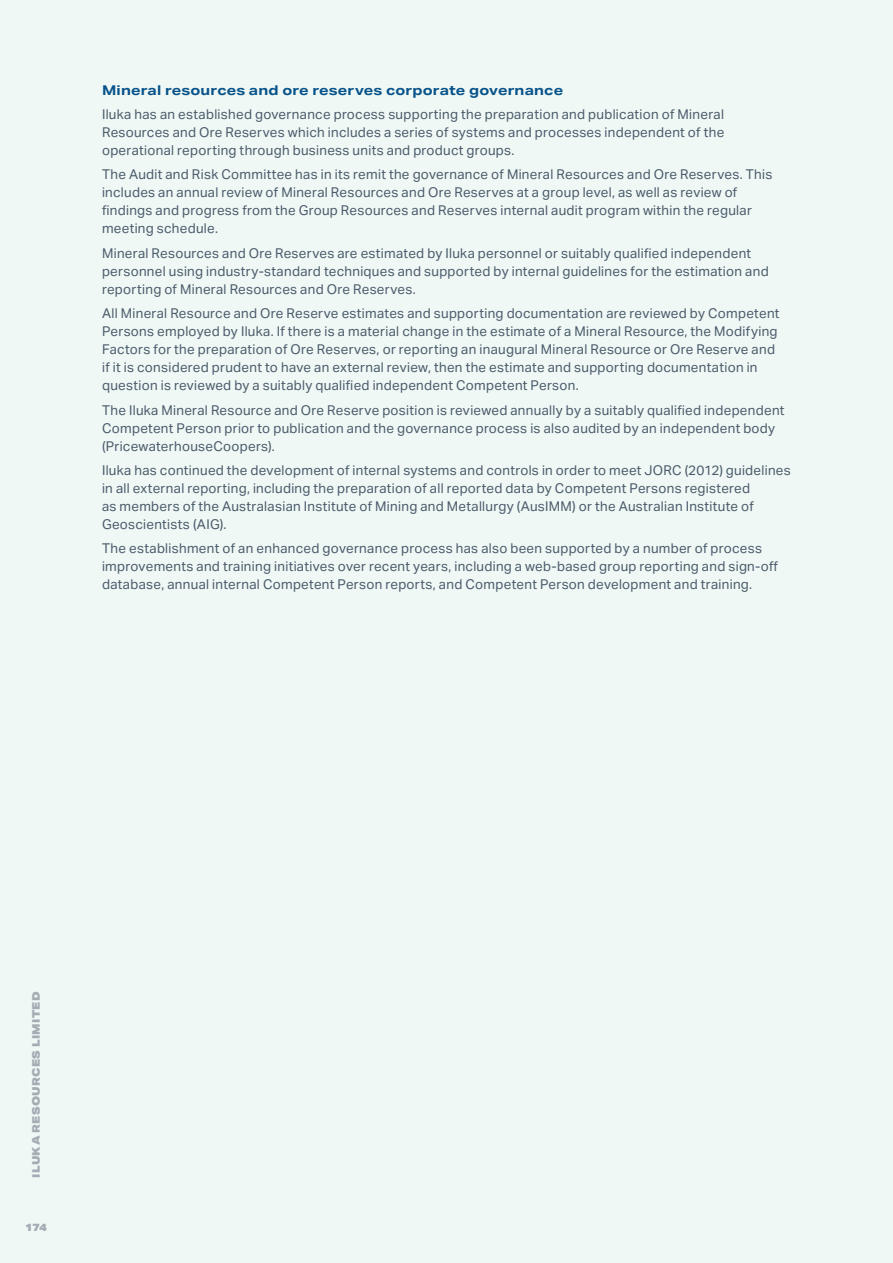
<style>
.page{position:relative;width:893px;height:1263px;background:#eff8f5}
.page>*{position:absolute;margin:0;border:0;box-sizing:border-box;transform-origin:0 0}
.B5_-_9pt_copy{font:13.5px/18px "Aktiv Grotesk";letter-spacing:.02em;color:#4b5b6b}
.AC4{font:700 13.5px "Aktiv Grotesk Ex";letter-spacing:.015em;color:#07538a}
.t1{font:900 10.5px "Aktiv Grotesk Ex";letter-spacing:.03em;color:#a4acb4}
</style>
<div class="page">
<p class="AC4" style="left:102px;top:82px;width:463px">Mineral resources and ore reserves corporate governance</p>
<p class="B5_-_9pt_copy" style="left:102px;top:105px;width:624px;text-align:justify">Iluka has an established governance process supporting the preparation and publication of Mineral Resources and Ore Reserves which includes a series of systems and processes independent of the operational reporting through business units and product groups.</p>
<p class="B5_-_9pt_copy" style="left:102px;top:166px;width:672px">The Audit and Risk Committee has in its remit the governance of Mineral Resources and Ore Reserves. This includes an annual review of Mineral Resources and Ore Reserves at a group level, as well as review of findings and progress from the Group Resources and Reserves internal audit program within the regular meeting schedule.</p>
<p class="B5_-_9pt_copy" style="left:102px;top:244px;width:668px">Mineral Resources and Ore Reserves are estimated by Iluka personnel or suitably qualified independent personnel using industry-standard techniques and supported by internal guidelines for the estimation and reporting of Mineral Resources and Ore Reserves.</p>
<p class="B5_-_9pt_copy" style="left:102px;top:305px;width:679px">All Mineral Resource and Ore Reserve estimates and supporting documentation are reviewed by Competent Persons employed by Iluka. If there is a material change in the estimate of a Mineral Resource, the Modifying Factors for the preparation of Ore Reserves, or reporting an inaugural Mineral Resource or Ore Reserve and if it is considered prudent to have an external review, then the estimate and supporting documentation in question is reviewed by a suitably qualified independent Competent Person.</p>
<p class="B5_-_9pt_copy" style="left:102px;top:401px;width:684px">The Iluka Mineral Resource and Ore Reserve position is reviewed annually by a suitably qualified independent<br>Competent Person prior to publication and the governance process is also audited by an independent body (PricewaterhouseCoopers).</p>
<p class="B5_-_9pt_copy" style="left:102px;top:461px;width:690px">Iluka has continued the development of internal systems and controls in order to meet JORC (2012) guidelines in all external reporting, including the preparation of all reported data by Competent Persons registered<br>as members of the Australasian Institute of Mining and Metallurgy (AusIMM) or the Australian Institute of Geoscientists (AIG).</p>
<p class="B5_-_9pt_copy" style="left:102px;top:540px;width:678px">The establishment of an enhanced governance process has also been supported by a number of process improvements and training initiatives over recent years, including a web-based group reporting and sign-off database, annual internal Competent Person reports, and Competent Person development and training.</p>
<p class="t1" style="left:30px;top:1178px;width:188px;rotate:-90deg">ILUKA RESOURCES LIMITED</p>
<p class="t1" style="left:25px;top:1221px;width:23px">174</p>
</div>
